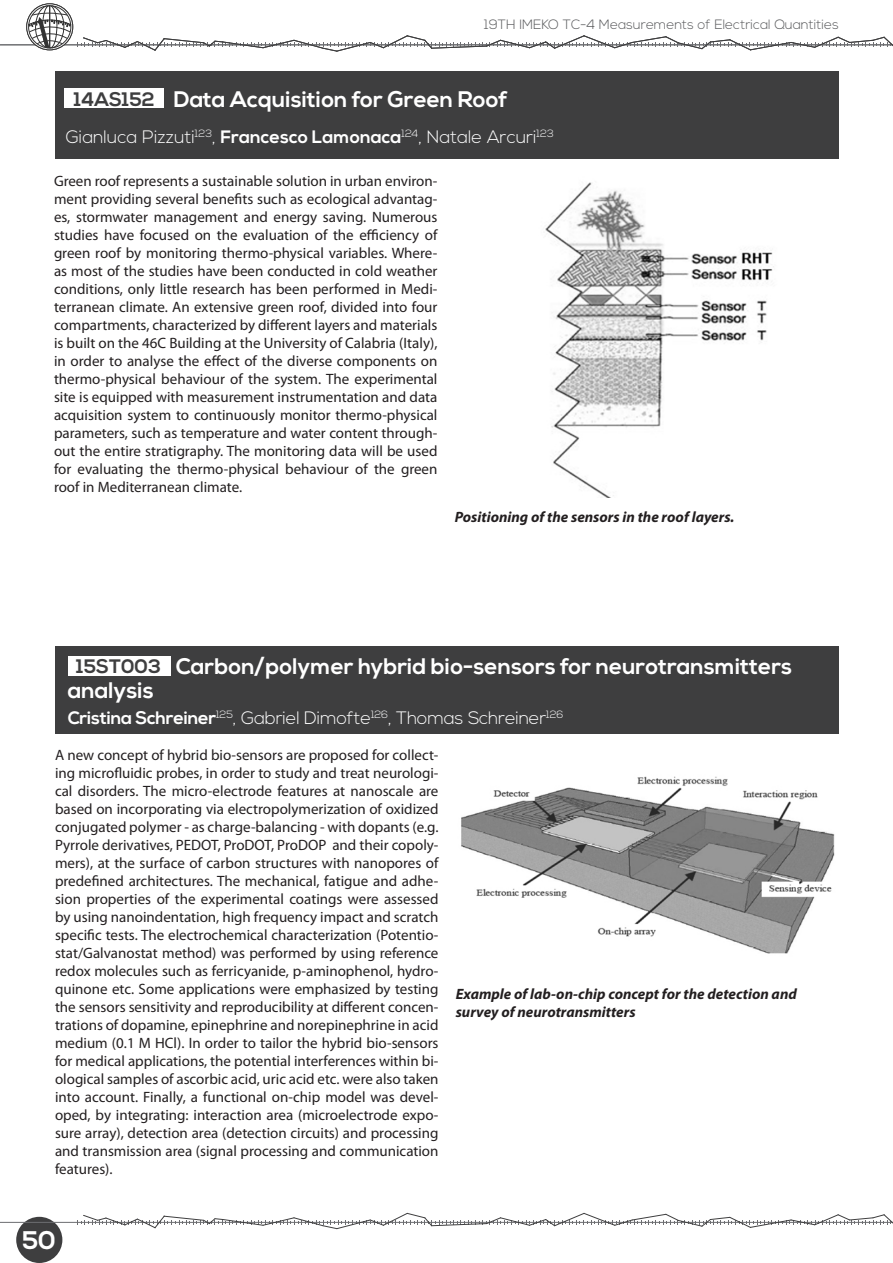
<style>
.page{position:relative;width:893px;height:1263px;background:#fff}
.page>*{position:absolute;margin:0;border:0;box-sizing:border-box;transform-origin:0 0}
.t1{font:700 25.5px "Nexa";color:#fff}
.t2{font:700 22.5px "Nexa";color:#fff}
.t3{font:700 19.5px "Nexa";color:#3e3e3f}
.t4{font:300 18px "Nexa";letter-spacing:-.01em;color:#fff}
.t5{font:15px/18px "Myriad Pro";color:#231f20;text-align:justify}
.t6{font:italic 700 15px "Myriad Pro";color:#231f20}
.t7{font:300 13.5px "Nexa";color:#57585a}
.s1{font-weight:700}
</style>
<div class="page">
<div style="left:55px;top:72px;width:784px;height:87px;background:#3e3e3f"></div>
<div style="left:55px;top:646px;width:784px;height:87px;background:#3e3e3f"></div>
<div style="left:16px;top:1217px;width:46px;height:46px;background:#3e3e3f;border-radius:50%"></div>
<hr style="left:0;top:1222px;width:893px;height:1px;background:#6c6d70">
<svg style="left:77px;top:1213px;width:816px;height:16px"></svg>
<hr style="left:0;top:44px;width:893px;height:1px;background:#6c6d70">
<div style="left:26px;top:3px;width:47px;height:47px;border:1px solid #333;border-radius:50%"></div>
<svg style="left:28px;top:5px;width:865px;height:47px"></svg>
<div style="left:64px;top:89px;width:100px;height:19px;background:#fff"></div>
<img style="left:545px;top:182px;width:229px;height:315px">
<div style="left:68px;top:657px;width:103px;height:19px;background:#fff"></div>
<img style="left:461px;top:776px;width:374px;height:178px">
<p class="t7" style="left:484px;top:16px;width:356px">19TH IMEKO TC-4 Measurements of Electrical Quantities</p>
<p class="t2" style="left:174px;top:86px;width:336px">Data Acquisition for Green Roof</p>
<p class="t4" style="left:66px;top:127px;width:490px">Gianluca Pizzuti<sup>123</sup>, <span class="s1">Francesco Lamonaca</span><sup>124</sup>, Natale Arcuri<sup>123</sup></p>
<p class="t3" style="left:74px;top:88px;width:82px">14AS152</p>
<p class="t5" style="left:54px;top:172px;width:385px">Green roof represents a sustainable solution in urban environ&shy;ment providing several benefits such as ecological advantag&shy;es, stormwater management and energy saving. Numerous studies have focused on the evaluation of the efficiency of green roof by monitoring thermo-physical variables. Where&shy;as most of the studies have been conducted in cold weather conditions, only little research has been performed in Medi&shy;terranean climate. An extensive green roof, divided into four compartments, characterized by different layers and materials is built on the 46C Building at the University of Calabria (Italy), in order to analyse the effect of the diverse components on thermo-physical behaviour of the system. The experimental site is equipped with measurement instrumentation and data acquisition system to continuously monitor thermo-physical parameters, such as temperature and water content through&shy;out the entire stratigraphy. The monitoring data will be used for evaluating the thermo-physical behaviour of the green roof in Mediterranean climate.</p>
<p class="t6" style="left:455px;top:507px;width:281px">Positioning of the sensors in the roof layers.</p>
<p class="t3" style="left:76px;top:655px;width:86px">15ST003</p>
<p class="t2" style="left:176px;top:653px;width:618px">Carbon/polymer hybrid bio-sensors for neurotransmitters</p>
<p class="t2" style="left:68px;top:677px;width:88px">analysis</p>
<p class="t4" style="left:68px;top:707px;width:497px"><span class="s1">Cristina Schreiner</span><sup>125</sup>, Gabriel Dimofte<sup>126</sup>, Thomas Schreiner<sup>126</sup></p>
<p class="t5" style="left:55px;top:746px;width:385px">A new concept of hybrid bio-sensors are proposed for collect&shy;ing microfluidic probes, in order to study and treat neurologi&shy;cal disorders. The micro-electrode features at nanoscale are based on incorporating via electropolymerization of oxidized conjugated polymer - as charge-balancing - with dopants (e.g.<br>Pyrrole derivatives, PEDOT, ProDOT, ProDOP and their copoly&shy;mers), at the surface of carbon structures with nanopores of predefined architectures. The mechanical, fatigue and adhe&shy;sion properties of the experimental coatings were assessed by using nanoindentation, high frequency impact and scratch specific tests. The electrochemical characterization (Potentio&shy;stat/Galvanostat method) was performed by using reference redox molecules such as ferricyanide, p-aminophenol, hydro&shy;quinone etc. Some applications were emphasized by testing the sensors sensitivity and reproducibility at different concen&shy;trations of dopamine, epinephrine and norepinephrine in acid medium (0.1 M HCl). In order to tailor the hybrid bio-sensors for medical applications, the potential interferences within bi&shy;ological samples of ascorbic acid, uric acid etc. were also taken into account. Finally, a functional on-chip model was devel&shy;oped, by integrating: interaction area (microelectrode expo&shy;sure array), detection area (detection circuits) and processing and transmission area (signal processing and communication features).</p>
<p class="t6" style="left:456px;top:984px;width:343px">Example of lab-on-chip concept for the detection and</p>
<p class="t6" style="left:456px;top:1002px;width:181px">survey of neurotransmitters</p>
<h1 class="t1" style="left:22px;top:1225px;width:35px">50</h1>
</div>
